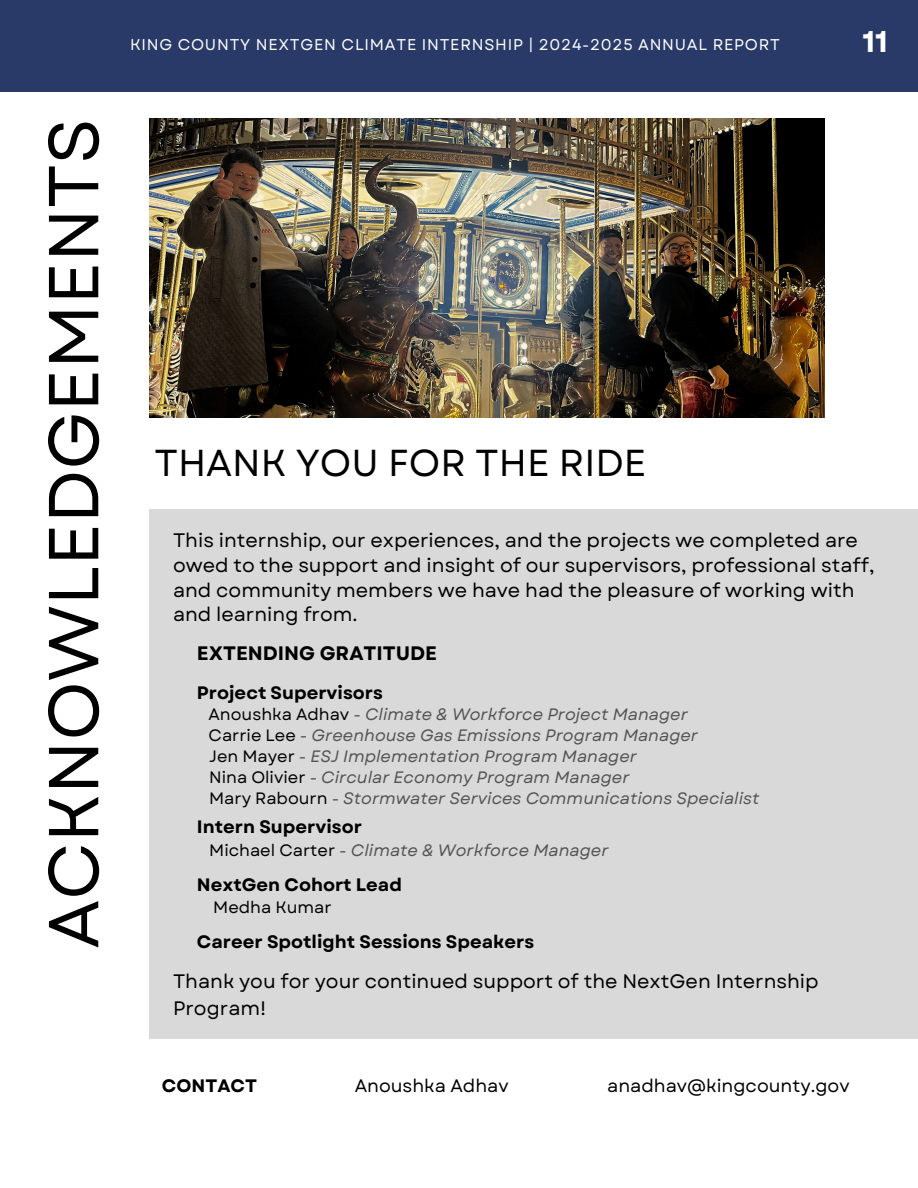
<style>
.page{position:relative;width:918px;height:1188px;background:#fff}
.page>*{position:absolute;margin:0;border:0;box-sizing:border-box;transform-origin:0 0}
.t1{font:70.5px "Garet";color:#000001}
.t2{font:37.5px "Garet";color:#000001}
.t3{font:700 30px "Garet";color:#fff}
.t4{font:19.5px/24.8px "Garet";color:#000001}
.t5{font:700 19.5px "Garet";color:#000001}
.t6{font:700 18px "Garet";color:#000001}
.t7{font:18px "Garet";color:#000}
.t8{font:700 18px "Garet";color:#000}
.t9{font:italic 16.5px "Garet";color:#545454}
.t10{font:16.5px "Garet";color:#000001}
.t11{font:15.6px "Garet";letter-spacing:.05em;color:#fff}
.s1{font-style:normal;color:#000001}
.s2{font-style:normal}
</style>
<div class="page">
<img style="left:149px;top:118px;width:675px;height:300px">
<div style="left:149px;top:509px;width:769px;height:529px;background:#d9d9d9"></div>
<div style="left:0;top:0;width:918px;height:92px;background:#293a68"></div>
<p class="t1" style="left:23px;top:949px;width:832px;rotate:-90deg">ACKNOWLEDGEMENTS</p>
<h1 class="t11" style="left:130px;top:34px;width:651px">KING COUNTY NEXTGEN CLIMATE INTERNSHIP | 2024-2025 ANNUAL REPORT</h1>
<h4 class="t3" style="left:862px;top:20px;width:27px">11</h4>
<p class="t2" style="left:155px;top:436px;width:494px">THANK YOU FOR THE RIDE</p>
<h6 class="t4" style="left:173px;top:528px;width:703px">This internship, our experiences, and the projects we completed are owed to the support and insight of our supervisors, professional staff, and community members we have had the pleasure of working with and learning from.</h6>
<p class="t5" style="left:197px;top:639px;width:242px">EXTENDING GRATITUDE</p>
<h2 class="t6" style="left:197px;top:680px;width:188px">Project Supervisors</h2>
<h5 class="t9" style="left:209px;top:703px;width:481px"><span class="s1">Anoushka Adhav</span> <span class="s2">-</span> Climate &amp; Workforce Project Manager</h5>
<h3 class="t9" style="left:209px;top:724px;width:491px"><span class="s1">Carrie Lee</span> <span class="s2">-</span> Greenhouse Gas Emissions Program Manager</h3>
<p class="t9" style="left:209px;top:745px;width:429px"><span class="s1">Jen Mayer</span> <span class="s2">-</span> ESJ Implementation Program Manager</p>
<p class="t9" style="left:209px;top:766px;width:422px"><span class="s1">Nina Olivier</span> <span class="s2">-</span> Circular Economy Program Manager</p>
<p class="t9" style="left:209px;top:787px;width:552px"><span class="s1">Mary Rabourn</span> <span class="s2">-</span> Stormwater Services Communications Specialist</p>
<p class="t6" style="left:197px;top:814px;width:167px">Intern Supervisor</p>
<p class="t9" style="left:209px;top:838px;width:401px"><span class="s1">Michael Carter</span> - Climate &amp; Workforce Manager</p>
<p class="t6" style="left:197px;top:872px;width:207px">NextGen Cohort Lead</p>
<p class="t10" style="left:213px;top:896px;width:120px">Medha Kumar</p>
<p class="t6" style="left:197px;top:929px;width:339px">Career Spotlight Sessions Speakers</p>
<h5 class="t4" style="left:173px;top:968px;width:647px;line-height:27px">Thank you for your continued support of the NextGen Internship<br>Program!</h5>
<h5 class="t8" style="left:162px;top:1072px;width:97px">CONTACT</h5>
<h5 class="t7" style="left:355px;top:1072px;width:156px">Anoushka Adhav</h5>
<h5 class="t7" style="left:607px;top:1072px;width:244px">anadhav@kingcounty.gov</h5>
</div>
